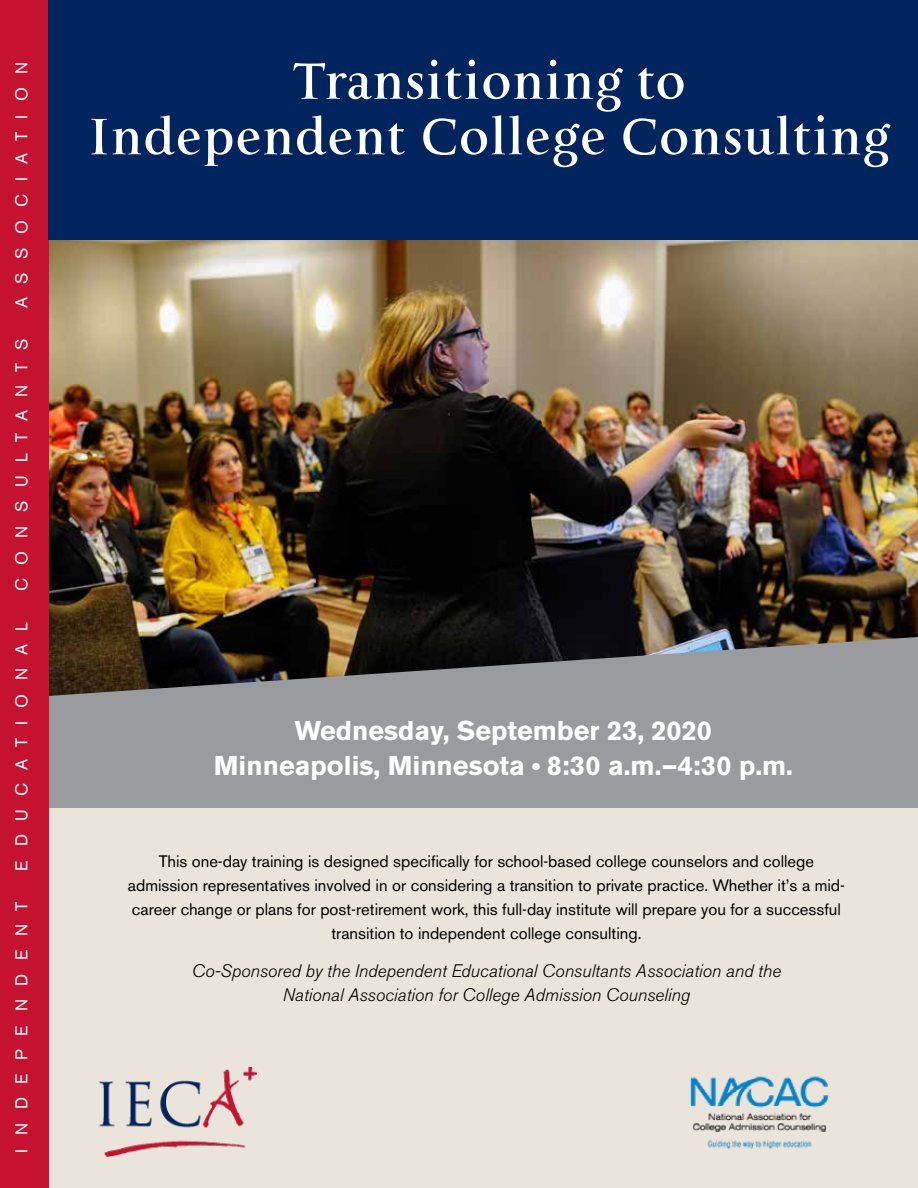
<style>
.page{position:relative;width:918px;height:1188px;background:#fff}
.page>*{position:absolute;margin:0;border:0;box-sizing:border-box;transform-origin:0 0}
.t1{font:700 52.5px/55.5px "La Gioconda OS";color:#fff;text-align:center}
.t2{font:700 27px/34.5px "Akzidenz Grotesk BE";color:#fff;text-align:center}
.t3{font:italic 300 18px/24px "Akzidenz Grotesk BE";color:#000;text-align:center}
.t4{font:16.95px "Akzidenz Grotesk BE";letter-spacing:.795em;color:#fff}
.t5{font:16.95px "Akzidenz Grotesk BE";letter-spacing:.815em;color:#fff}
.t6{font:16.5px/24px "Akzidenz Grotesk BE";color:#000;text-align:center}
.s1{font-size:24px}
</style>
<div class="page">
<img style="left:48px;top:240px;width:870px;height:397px">
<svg style="left:48px;top:637px;width:870px;height:171px;background:#858587"></svg>
<div style="left:48px;top:808px;width:870px;height:380px;background:#eae4db"></div>
<img style="left:99px;top:1067px;width:157px;height:90px">
<div style="left:0;top:0;width:48px;height:1188px;background:#c41230"></div>
<div style="left:48px;top:0;width:870px;height:240px;background:#00245d"></div>
<img style="left:690px;top:1076px;width:139px;height:74px">
<p class="t4" style="left:11px;top:308px;width:247px;rotate:-90deg">ASSOCIATION</p>
<p class="t4" style="left:11px;top:591px;width:254px;rotate:-90deg">CONSULTANTS</p>
<p class="t4" style="left:11px;top:871px;width:250px;rotate:-90deg">EDUCATIONAL</p>
<p class="t5" style="left:11px;top:1153px;width:253px;rotate:-90deg">INDEPENDENT</p>
<h1 class="t1" style="left:88px;top:53px;width:804px">Transitioning to<br>Independent College Consulting</h1>
<h2 class="t2" style="left:214px;top:714px;width:581px">Wednesday, September 23, 2020<br>Minneapolis, Minnesota <span class="s1">•</span> 8:30 a.m.—4:30 p.m.</h2>
<p class="t6" style="left:128px;top:850px;width:719px">This one-day training is designed specifically for school-based college counselors and college admission representatives involved in or considering a transition to private practice. Whether it’s a mid&shy;career change or plans for post-retirement work, this full-day institute will prepare you for a successful transition to independent college consulting.</p>
<p class="t3" style="left:192px;top:959px;width:591px">Co-Sponsored by the Independent Educational Consultants Association and the<br>National Association for College Admission Counseling</p>
</div>
